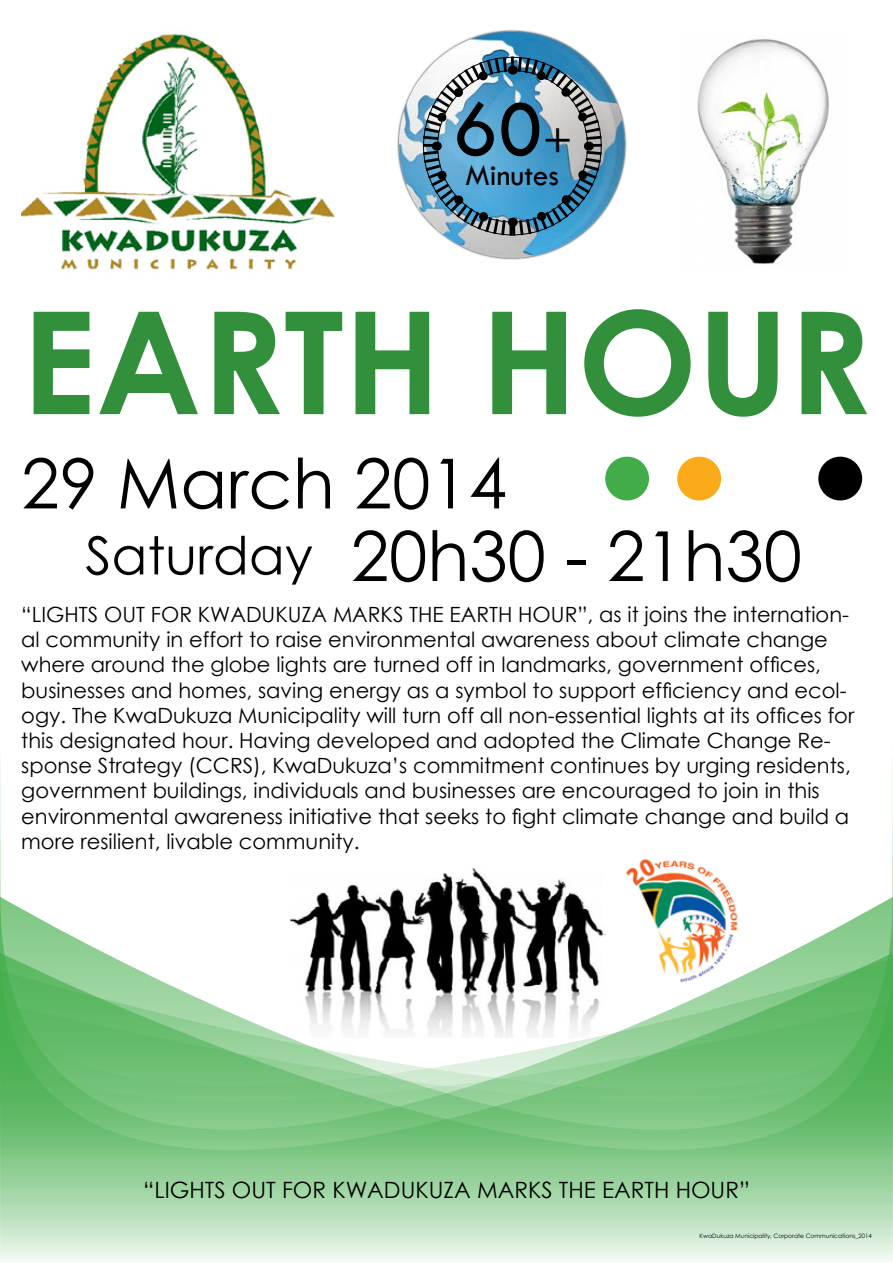
<style>
.page{position:relative;width:893px;height:1263px;background:#fff}
.page>*{position:absolute;margin:0;border:0;box-sizing:border-box;transform-origin:0 0}
.t1{font:700 142.5px "Century Gothic";color:#32903c}
.t2{font:81px "Tw Cen";color:#000}
.t3{font:69px/72.6px "Century Gothic";color:#000}
.t4{font:31.5px "Tw Cen";color:#000}
.t5{font:22.5px "Century Gothic";color:#000}
.t6{font:21px/25.2px "Century Gothic";color:#000}
.t7{font:6px "Century Gothic";color:#000}
.s1{font-size:45px}
.s2{font-size:52.5px}
</style>
<div class="page">
<img style="left:697px;top:39px;width:132px;height:225px">
<svg style="left:0;top:759px;width:893px;height:502px"></svg>
<img style="left:21px;top:33px;width:314px;height:237px">
<svg style="left:0;top:867px;width:893px;height:17px"></svg>
<svg style="left:0;top:884px;width:893px;height:275px"></svg>
<div style="left:606px;top:457px;width:42px;height:43px;background:#41ad49;border-radius:50%"></div>
<div style="left:605px;top:457px;width:44px;height:43px;border:2px solid #41ad49;border-radius:50%"></div>
<div style="left:678px;top:457px;width:42px;height:43px;background:#fbaa19;border-radius:50%"></div>
<div style="left:677px;top:457px;width:44px;height:43px;border:2px solid #fbaa19;border-radius:50%"></div>
<div style="left:819px;top:457px;width:42px;height:43px;background:#000;border-radius:50%"></div>
<div style="left:818px;top:457px;width:44px;height:43px;border:2px solid #000;border-radius:50%"></div>
<img style="left:397px;top:30px;width:230px;height:230px">
<svg style="left:420px;top:54px;width:185px;height:184px;background:#6a9bb7"></svg>
<h2 class="t2" style="left:453px;top:80px;width:121px">60<span class="s1">+</span></h2>
<h3 class="t4" style="left:466px;top:156px;width:95px">Minutes</h3>
<h1 class="t1" style="left:22px;top:254px;width:851px">EARTH HOUR</h1>
<h3 class="t3" style="left:85px;top:446px;width:718px;text-indent:-64px">29 March 2014<br><span class="s2">Saturday</span> 20h30 - 21h30</h3>
<p class="t6" style="left:21px;top:601px;width:835px">“LIGHTS OUT FOR KWADUKUZA MARKS THE EARTH HOUR”, as it joins the internation&shy;al community in effort to raise environmental awareness about climate change where around the globe lights are turned off in landmarks, government offices, businesses and homes, saving energy as a symbol to support efficiency and ecol&shy;ogy. The KwaDukuza Municipality will turn off all non-essential lights at its offices for this designated hour. Having developed and adopted the Climate Change Re&shy;sponse Strategy (CCRS), KwaDukuza’s commitment continues by urging residents, government buildings, individuals and businesses are encouraged to join in this environmental awareness initiative that seeks to fight climate change and build a more resilient, livable community.</p>
<p class="t5" style="left:143px;top:1174px;width:608px">“LIGHTS OUT FOR KWADUKUZA MARKS THE EARTH HOUR”</p>
<p class="t7" style="left:700px;top:1231px;width:174px">KwaDukuza Municipality, Corporate Communications_2014</p>
</div>
